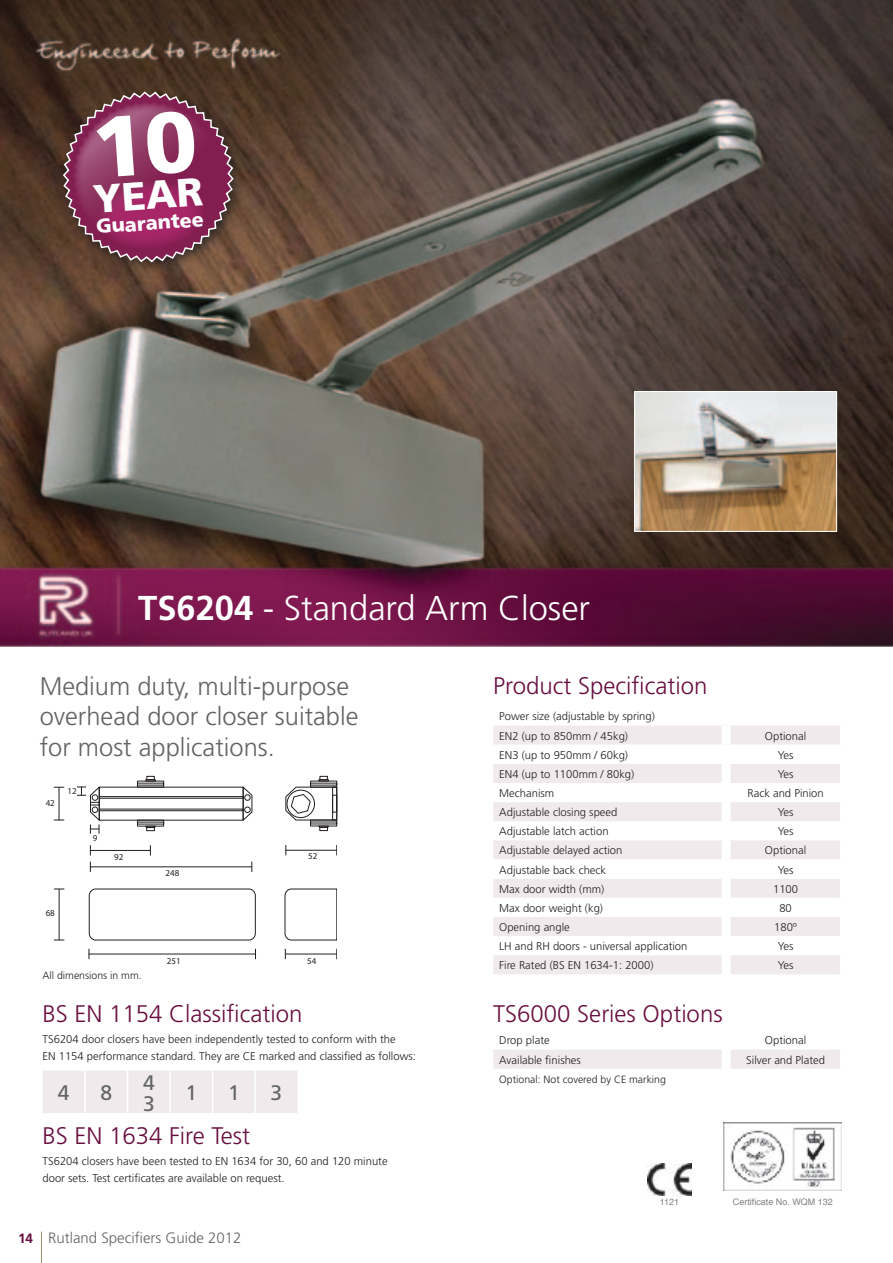
<style>
.page{position:relative;width:893px;height:1263px;background:#fff}
.page>*{position:absolute;margin:0;border:0;box-sizing:border-box;transform-origin:0 0}
.t1{font:900 39.6px "Frutiger";color:#fff}
.t2{font:300 34.5px "Frutiger";color:#fff}
.t3{font:300 25.5px/30.6px "Frutiger";color:#636466}
.t4{font:300 24px "Frutiger";color:#690f40}
.t5{font:21px/21px "Frutiger";color:#636466}
.t6{font:900 19.8px "Frutiger";color:#fff}
.t7{font:300 15px "Frutiger";color:#636466}
.t8{font:300 11.25px/16.5px "Frutiger";color:#231f20}
.t9{font:300 10.5px "Frutiger";color:#231f20}
.t10{font:9px "Helvetica";color:#808285}
.t11{font:300 9px "The Sans";color:#231f20}
.s1{font-weight:700}
.s2{font-weight:700;font-size:13.5px;color:#690f40}
</style>
<div class="page">
<div style="left:137px;top:781px;width:27px;height:6px;border:1px solid #231f20"></div>
<svg style="left:146px;top:776px;width:9px;height:5px"></svg>
<div style="left:137px;top:820px;width:27px;height:6px;border:1px solid #231f20"></div>
<svg style="left:145px;top:826px;width:11px;height:5px"></svg>
<div style="left:310px;top:820px;width:27px;height:6px;border:1px solid #231f20"></div>
<svg style="left:318px;top:826px;width:11px;height:5px"></svg>
<div style="left:310px;top:781px;width:27px;height:6px;border:1px solid #231f20"></div>
<svg style="left:319px;top:776px;width:10px;height:5px"></svg>
<div style="left:99px;top:796px;width:144px;height:2px;border:1px solid #231f20"></div>
<div style="left:99px;top:809px;width:144px;height:2px;border:1px solid #231f20"></div>
<svg style="left:243px;top:786px;width:9px;height:35px"></svg>
<svg style="left:285px;top:787px;width:52px;height:33px"></svg>
<div style="left:287px;top:790px;width:28px;height:28px;border:1px solid #231f20;border-radius:50%"></div>
<hr style="left:59px;top:787px;width:1px;height:33px;background:#231f20">
<svg style="left:77px;top:786px;width:23px;height:48px"></svg>
<hr style="left:90px;top:866px;width:162px;height:1px;background:#231f20">
<hr style="left:90px;top:850px;width:61px;height:1px;background:#231f20">
<hr style="left:285px;top:850px;width:52px;height:1px;background:#231f20">
<div style="left:89px;top:889px;width:167px;height:51px;border:1px solid #231f20;border-radius:7px"></div>
<svg style="left:285px;top:889px;width:52px;height:51px"></svg>
<hr style="left:59px;top:889px;width:1px;height:51px;background:#231f20">
<hr style="left:89px;top:954px;width:166px;height:1px;background:#231f20">
<hr style="left:285px;top:954px;width:52px;height:1px;background:#231f20">
<img style="left:0;top:0;width:893px;height:646px">
<hr style="left:41px;top:1231px;width:1px;height:32px;background:#a39262">
<div style="left:43px;top:1071px;width:255px;height:42px;background:#f0eaec"></div>
<hr style="left:84px;top:1070px;width:2px;height:43px;background:#fff">
<hr style="left:127px;top:1070px;width:1px;height:43px;background:#fff">
<hr style="left:169px;top:1070px;width:2px;height:43px;background:#fff">
<hr style="left:212px;top:1070px;width:1px;height:43px;background:#fff">
<hr style="left:254px;top:1070px;width:2px;height:43px;background:#fff">
<div style="left:493px;top:726px;width:347px;height:248px;background:#f0eaec"></div>
<svg style="left:493px;top:745px;width:347px;height:134px"></svg>
<svg style="left:493px;top:898px;width:347px;height:19px"></svg>
<svg style="left:493px;top:936px;width:347px;height:19px"></svg>
<div style="left:722px;top:725px;width:9px;height:20px;background:#fff"></div>
<div style="left:722px;top:745px;width:9px;height:19px;background:#fff"></div>
<div style="left:722px;top:764px;width:9px;height:19px;background:#fff"></div>
<div style="left:722px;top:783px;width:9px;height:19px;background:#fff"></div>
<div style="left:722px;top:802px;width:9px;height:19px;background:#fff"></div>
<div style="left:722px;top:821px;width:9px;height:19px;background:#fff"></div>
<div style="left:722px;top:840px;width:9px;height:19px;background:#fff"></div>
<div style="left:722px;top:859px;width:9px;height:20px;background:#fff"></div>
<div style="left:722px;top:879px;width:9px;height:19px;background:#fff"></div>
<div style="left:722px;top:898px;width:9px;height:19px;background:#fff"></div>
<div style="left:722px;top:917px;width:9px;height:19px;background:#fff"></div>
<div style="left:722px;top:936px;width:9px;height:19px;background:#fff"></div>
<div style="left:722px;top:955px;width:9px;height:19px;background:#fff"></div>
<div style="left:493px;top:1050px;width:347px;height:19px;background:#f0eaec"></div>
<div style="left:722px;top:1049px;width:9px;height:20px;background:#fff"></div>
<img style="left:636px;top:393px;width:199px;height:137px">
<div style="left:634px;top:391px;width:203px;height:141px;border:1px solid #fff"></div>
<img style="left:723px;top:1122px;width:119px;height:68px">
<img style="left:647px;top:1163px;width:45px;height:32px">
<div style="left:58px;top:86px;width:187px;height:188px;background:#231f20;opacity:.75"></div>
<svg style="left:62px;top:90px;width:173px;height:173px;background:#833856"></svg>
<h1 class="t1" style="left:92px;top:175px;width:112px;rotate:-4deg">YEAR</h1>
<h3 class="t6" style="left:95px;top:215px;width:109px;rotate:-4deg">Guarantee</h3>
<h2 class="t2" style="left:138px;top:589px;width:453px"><span class="s1">TS6204</span> - Standard Arm Closer</h2>
<h3 class="t3" style="left:40px;top:670px;width:320px">Medium duty, multi-purpose overhead door closer suitable for most applications.</h3>
<p class="t11" style="left:46px;top:797px;width:11px">42</p>
<p class="t11" style="left:68px;top:785px;width:11px">12</p>
<p class="t11" style="left:93px;top:832px;width:6px">9</p>
<p class="t11" style="left:46px;top:907px;width:11px">68</p>
<p class="t11" style="left:114px;top:851px;width:11px">92</p>
<p class="t11" style="left:308px;top:850px;width:11px">52</p>
<p class="t11" style="left:165px;top:867px;width:15px">248</p>
<p class="t11" style="left:167px;top:955px;width:15px">251</p>
<p class="t11" style="left:307px;top:955px;width:11px">54</p>
<p class="t9" style="left:43px;top:970px;width:101px">All dimensions in mm.</p>
<h3 class="t4" style="left:43px;top:1000px;width:262px">BS EN 1154 Classification</h3>
<p class="t8" style="left:43px;top:1031px;width:375px">TS6204 door closers have been independently tested to conform with the<br>EN 1154 performance standard. They are CE marked and classified as follows:</p>
<h3 class="t5" style="left:58px;top:1082px;width:13px">4</h3>
<h3 class="t5" style="left:100px;top:1082px;width:13px">8</h3>
<h3 class="t5" style="left:143px;top:1071px;width:13px">4<br>3</h3>
<h3 class="t5" style="left:186px;top:1082px;width:13px">1</h3>
<h3 class="t5" style="left:228px;top:1082px;width:13px">1</h3>
<h3 class="t5" style="left:271px;top:1082px;width:13px">3</h3>
<h3 class="t4" style="left:43px;top:1122px;width:209px">BS EN 1634 Fire Test</h3>
<p class="t8" style="left:43px;top:1153px;width:347px">TS6204 closers have been tested to EN 1634 for 30, 60 and 120 minute door sets. Test certificates are available on request.</p>
<h3 class="t7" style="left:18px;top:1230px;width:225px"><span class="s2">14</span> Rutland Specifiers Guide 2012</h3>
<h3 class="t4" style="left:493px;top:672px;width:216px">Product Specification</h3>
<p class="t8" style="left:499px;top:706px;width:157px;line-height:20px">Power size (adjustable by spring)<br>EN2 (up to 850mm / 45kg)</p>
<p class="t8" style="left:765px;top:727px;width:43px">Optional</p>
<p class="t8" style="left:499px;top:746px;width:130px">EN3 (up to 950mm / 60kg)</p>
<p class="t8" style="left:778px;top:746px;width:17px">Yes</p>
<p class="t8" style="left:499px;top:766px;width:137px">EN4 (up to 1100mm / 80kg)</p>
<p class="t8" style="left:778px;top:766px;width:17px">Yes</p>
<p class="t8" style="left:499px;top:785px;width:57px">Mechanism</p>
<p class="t8" style="left:747px;top:785px;width:78px">Rack and Pinion</p>
<p class="t8" style="left:499px;top:804px;width:120px">Adjustable closing speed</p>
<p class="t8" style="left:778px;top:804px;width:17px">Yes</p>
<p class="t8" style="left:499px;top:823px;width:111px">Adjustable latch action</p>
<p class="t8" style="left:778px;top:823px;width:17px">Yes</p>
<p class="t8" style="left:499px;top:842px;width:125px">Adjustable delayed action</p>
<p class="t8" style="left:765px;top:842px;width:43px">Optional</p>
<p class="t8" style="left:499px;top:861px;width:108px">Adjustable back check</p>
<p class="t8" style="left:778px;top:861px;width:17px">Yes</p>
<p class="t8" style="left:499px;top:880px;width:107px">Max door width (mm)</p>
<p class="t8" style="left:773px;top:880px;width:27px">1100</p>
<p class="t8" style="left:499px;top:900px;width:105px">Max door weight (kg)</p>
<p class="t8" style="left:779px;top:900px;width:14px">80</p>
<p class="t8" style="left:499px;top:919px;width:72px">Opening angle</p>
<p class="t8" style="left:774px;top:919px;width:24px">180º</p>
<p class="t8" style="left:499px;top:938px;width:190px">LH and RH doors - universal application</p>
<p class="t8" style="left:778px;top:938px;width:17px">Yes</p>
<p class="t8" style="left:499px;top:957px;width:156px">Fire Rated (BS EN 1634-1: 2000)</p>
<p class="t8" style="left:778px;top:957px;width:17px">Yes</p>
<h3 class="t4" style="left:493px;top:1000px;width:231px">TS6000 Series Options</h3>
<p class="t8" style="left:499px;top:1032px;width:52px">Drop plate</p>
<p class="t8" style="left:765px;top:1032px;width:43px">Optional</p>
<p class="t8" style="left:499px;top:1051px;width:83px">Available finishes</p>
<p class="t8" style="left:746px;top:1051px;width:80px">Silver and Plated</p>
<p class="t9" style="left:499px;top:1073px;width:168px">Optional: Not covered by CE marking</p>
<p class="t10" style="left:660px;top:1195px;width:21px">1121</p>
<p class="t10" style="left:733px;top:1195px;width:102px">Certificate No. WQM 132</p>
</div>
